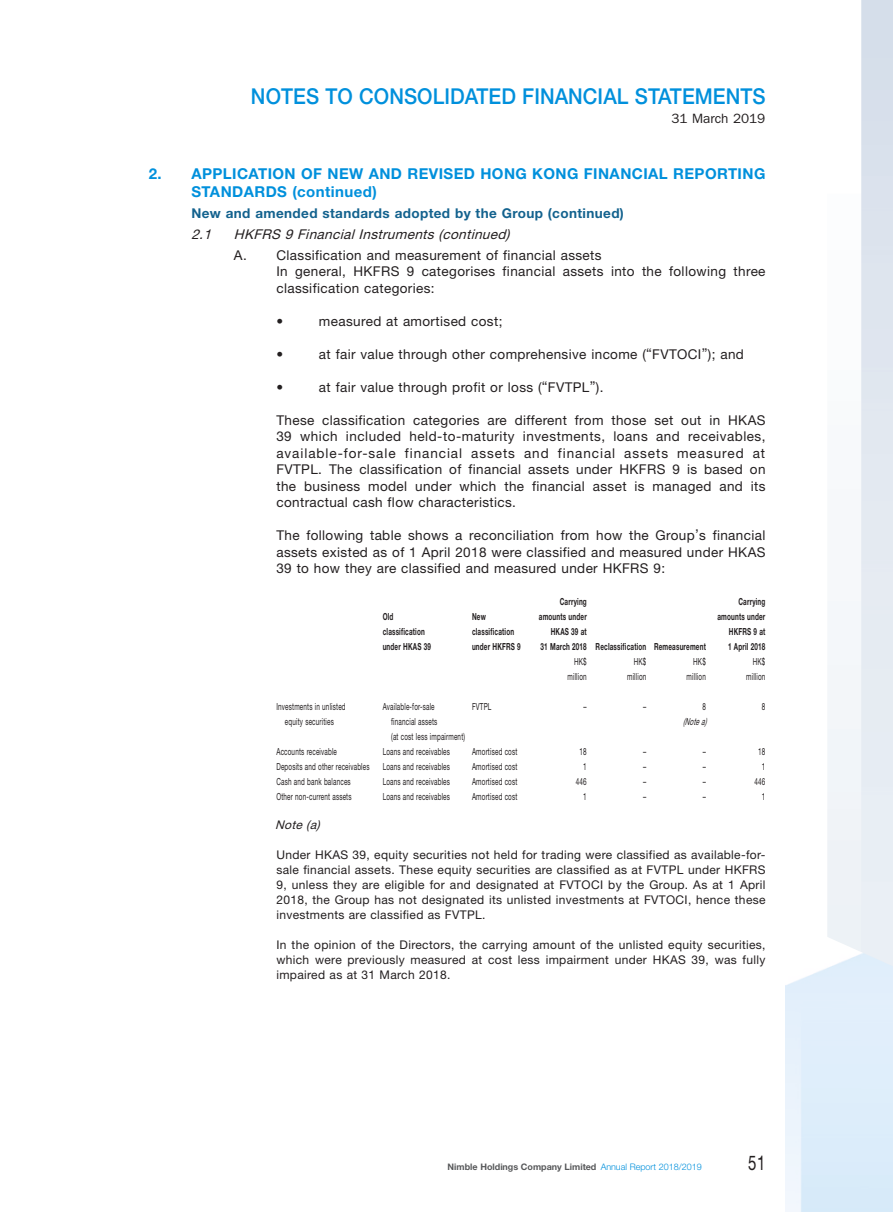
<style>
.page{position:relative;width:893px;height:1212px;background:#fff}
.page>*{position:absolute;margin:0;border:0;box-sizing:border-box;transform-origin:0 0}
.t1{font:500 21.9px "Helvetica Neue LT Std";letter-spacing:.005em;color:#0090dc;scale:.93 1}
.t2{font:20.25px "Helvetica Neue LT Std";color:#231f20;scale:.74 1}
.Heading_1{font:700 15px/18px "Helvetica Neue LT Std";letter-spacing:.025em;color:#0090dc}
.Body_Text{font:13.5px/16.5px "Helvetica Neue LT Std";letter-spacing:.03em;color:#231f20;text-align:justify}
.Heading_2{font:700 13.5px "Helvetica Neue LT Std";letter-spacing:.03em;color:#13628e}
.Heading_4{font:13.5px "Helvetica Neue LT Std";letter-spacing:.03em;color:#231f20}
.Heading_3{font:italic 13.5px "Helvetica Neue LT Std";color:#231f20}
.t3{font:13.5px "ITC Franklin Gothic Std";color:#231f20}
.Notes{font:12px/15px "Helvetica Neue LT Std";letter-spacing:.03em;color:#231f20;text-align:justify}
.Notes-2{font:italic 12px "Helvetica Neue LT Std";color:#231f20}
.Body_Text-2{font:9.75px/15px "Helvetica Neue LT Std";letter-spacing:.03em;color:#231f20;text-align:center;scale:.65 1}
.Body_Text-3{font:700 9.75px "Helvetica Neue LT Std";letter-spacing:.03em;color:#231f20;scale:.65 1}
.Body_Text-4{font:italic 9.75px "Helvetica Neue LT Std";color:#231f20;scale:.65 1}
.t4{font:700 9px "Helvetica Neue LT Std";color:#57585a}
.s1{font-weight:300;color:#0090dc}
</style>
<div class="page">
<img style="left:827px;top:0;width:66px;height:972px">
<h1 class="t1" style="left:251px;top:83px;width:555px">NOTES TO CONSOLIDATED FINANCIAL STATEMENTS</h1>
<p class="t3" style="left:671px;top:110px;width:95px">31 March 2019</p>
<p class="Heading_1" style="left:191px;top:165px;width:575px;text-indent:-43px">2. APPLICATION OF NEW AND REVISED HONG KONG FINANCIAL REPORTING<br>STANDARDS (continued)</p>
<p class="Heading_2" style="left:191px;top:205px;width:434px">New and amended standards adopted by the Group (continued)</p>
<p class="Heading_3" style="left:191px;top:226px;width:25px">2.1</p>
<p class="Heading_3" style="left:234px;top:226px;width:277px">HKFRS 9 FinancialInstruments(continued)</p>
<p class="Heading_4" style="left:234px;top:247px;width:369px">A. Classification and measurement of financial assets</p>
<p class="Body_Text" style="left:276px;top:263px;width:491px">In general, HKFRS 9 categorises financial assets into the following three classification categories:</p>
<p class="Body_Text" style="left:276px;top:312px;width:8px">•</p>
<p class="Body_Text" style="left:319px;top:312px;width:185px">measured at amortised cost;</p>
<p class="Body_Text" style="left:276px;top:345px;width:8px">•</p>
<p class="Body_Text" style="left:319px;top:345px;width:427px">at fair value through other comprehensive income (“FVTOCI”); and</p>
<p class="Body_Text" style="left:276px;top:378px;width:8px">•</p>
<p class="Body_Text" style="left:319px;top:378px;width:286px">at fair value through profit or loss (“FVTPL”).</p>
<p class="Body_Text" style="left:276px;top:411px;width:491px">These classification categories are different from those set out in HKAS 39 which included held-to-maturity investments, loans and receivables, available-for-sale financial assets and financial assets measured at FVTPL. The classification of financial assets under HKFRS 9 is based on the business model under which the financial asset is managed and its contractual cash flow characteristics.</p>
<p class="Body_Text" style="left:276px;top:527px;width:491px">The following table shows a reconciliation from how the Group’s financial assets existed as of 1 April 2018 were classified and measured under HKAS 39 to how they are classified and measured under HKFRS 9:</p>
<p class="Body_Text-3" style="left:383px;top:610px;width:18px">Old</p>
<p class="Body_Text-3" style="left:383px;top:625px;width:66px">classification</p>
<p class="Body_Text-3" style="left:383px;top:640px;width:76px">under HKAS 39</p>
<p class="Body_Text-3" style="left:560px;top:595px;width:43px">Carrying</p>
<p class="Body_Text-3" style="left:539px;top:610px;width:75px">amounts under</p>
<p class="Body_Text-3" style="left:551px;top:625px;width:57px">HKAS 39 at</p>
<p class="Body_Text-3" style="left:541px;top:640px;width:73px">31 March 2018</p>
<p class="Body_Text-3" style="left:596px;top:640px;width:80px">Reclassification</p>
<p class="Body_Text-3" style="left:654px;top:640px;width:81px">Remeasurement</p>
<p class="Body_Text-3" style="left:738px;top:595px;width:43px">Carrying</p>
<p class="Body_Text-3" style="left:717px;top:610px;width:75px">amounts under</p>
<p class="Body_Text-3" style="left:729px;top:625px;width:58px">HKFRS 9 at</p>
<p class="Body_Text-3" style="left:728px;top:640px;width:59px">1 April 2018</p>
<p class="Body_Text-3" style="left:472px;top:610px;width:23px">New</p>
<p class="Body_Text-3" style="left:472px;top:625px;width:66px">classification</p>
<p class="Body_Text-3" style="left:472px;top:640px;width:76px">under HKFRS 9</p>
<p class="Body_Text-2" style="left:574px;top:654px;width:21px">HK$</p>
<p class="Body_Text-2" style="left:568px;top:669px;width:31px">million</p>
<p class="Body_Text-2" style="left:634px;top:654px;width:21px">HK$</p>
<p class="Body_Text-2" style="left:627px;top:669px;width:31px">million</p>
<p class="Body_Text-2" style="left:693px;top:654px;width:21px">HK$</p>
<p class="Body_Text-2" style="left:687px;top:669px;width:31px">million</p>
<p class="Body_Text-2" style="left:753px;top:654px;width:21px">HK$</p>
<p class="Body_Text-2" style="left:746px;top:669px;width:31px">million</p>
<p class="Body_Text-2" style="left:276px;top:699px;width:108px">Investments in unlisted equity securities</p>
<p class="Body_Text-2" style="left:391px;top:699px;width:115px;text-align:left;text-indent:-9px">Available-for-sale<br>financial assets<br>(at cost less impairment)</p>
<p class="Body_Text-2" style="left:472px;top:699px;width:31px">FVTPL</p>
<p class="Body_Text-2" style="left:584px;top:699px;width:6px">–</p>
<p class="Body_Text-2" style="left:643px;top:699px;width:6px">–</p>
<p class="Body_Text-2" style="left:702px;top:699px;width:7px">8</p>
<p class="Body_Text-4" style="left:683px;top:716px;width:40px">(Notea)</p>
<p class="Body_Text-2" style="left:762px;top:699px;width:7px">8</p>
<p class="Body_Text-2" style="left:276px;top:744px;width:95px">Accounts receivable</p>
<p class="Body_Text-2" style="left:383px;top:744px;width:105px">Loans and receivables</p>
<p class="Body_Text-2" style="left:472px;top:744px;width:71px">Amortised cost</p>
<p class="Body_Text-2" style="left:580px;top:744px;width:13px">18</p>
<p class="Body_Text-2" style="left:643px;top:744px;width:6px">–</p>
<p class="Body_Text-2" style="left:703px;top:744px;width:6px">–</p>
<p class="Body_Text-2" style="left:758px;top:744px;width:13px">18</p>
<p class="Body_Text-2" style="left:276px;top:759px;width:145px">Deposits and other receivables</p>
<p class="Body_Text-2" style="left:383px;top:759px;width:105px">Loans and receivables</p>
<p class="Body_Text-2" style="left:472px;top:759px;width:71px">Amortised cost</p>
<p class="Body_Text-2" style="left:583px;top:759px;width:7px">1</p>
<p class="Body_Text-2" style="left:643px;top:759px;width:6px">–</p>
<p class="Body_Text-2" style="left:703px;top:759px;width:6px">–</p>
<p class="Body_Text-2" style="left:762px;top:759px;width:7px">1</p>
<p class="Body_Text-2" style="left:276px;top:774px;width:116px">Cash and bank balances</p>
<p class="Body_Text-2" style="left:383px;top:774px;width:105px">Loans and receivables</p>
<p class="Body_Text-2" style="left:472px;top:774px;width:71px">Amortised cost</p>
<p class="Body_Text-2" style="left:576px;top:774px;width:18px">446</p>
<p class="Body_Text-2" style="left:643px;top:774px;width:6px">–</p>
<p class="Body_Text-2" style="left:703px;top:774px;width:6px">–</p>
<p class="Body_Text-2" style="left:754px;top:774px;width:18px">446</p>
<p class="Body_Text-2" style="left:276px;top:789px;width:117px">Other non-current assets</p>
<p class="Body_Text-2" style="left:383px;top:789px;width:105px">Loans and receivables</p>
<p class="Body_Text-2" style="left:472px;top:789px;width:71px">Amortised cost</p>
<p class="Body_Text-2" style="left:583px;top:789px;width:7px">1</p>
<p class="Body_Text-2" style="left:643px;top:789px;width:6px">–</p>
<p class="Body_Text-2" style="left:703px;top:789px;width:6px">–</p>
<p class="Body_Text-2" style="left:762px;top:789px;width:7px">1</p>
<p class="Notes-2" style="left:275px;top:818px;width:46px">Note (a)</p>
<p class="Notes" style="left:276px;top:847px;width:491px">Under HKAS 39, equity securities not held for trading were classified as available-for&shy;sale financial assets. These equity securities are classified as at FVTPL under HKFRS 9, unless they are eligible for and designated at FVTOCI by the Group. As at 1 April 2018, the Group has not designated its unlisted investments at FVTOCI, hence these investments are classified as FVTPL.</p>
<p class="Notes" style="left:276px;top:937px;width:491px">In the opinion of the Directors, the carrying amount of the unlisted equity securities, which were previously measured at cost less impairment under HKAS 39, was fully impaired as at 31 March 2018.</p>
<p class="t4" style="left:448px;top:1161px;width:256px">Nimble Holdings Company Limited <span class="s1">Annual Report 2018/2019</span></p>
<h2 class="t2" style="left:748px;top:1151px;width:25px">51</h2>
</div>
